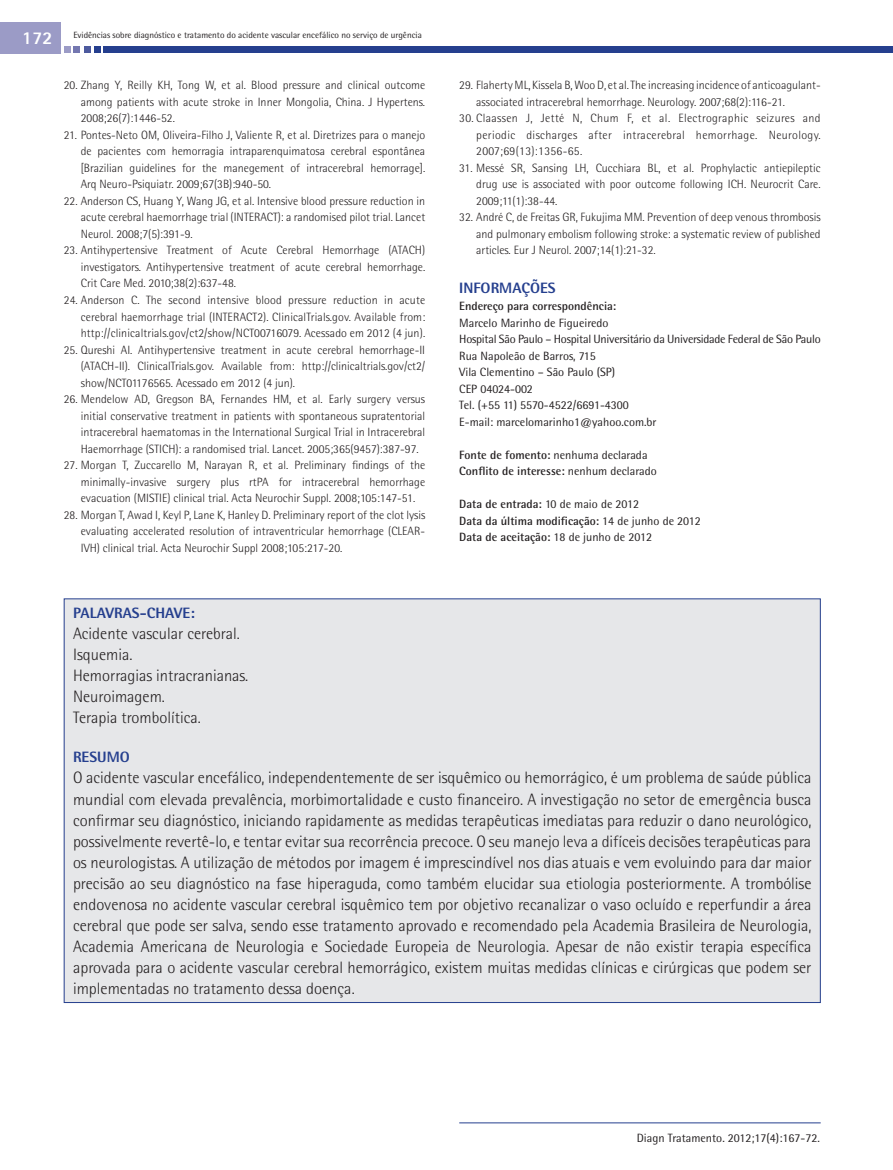
<style>
.page{position:relative;width:893px;height:1170px;background:#fff}
.page>*{position:absolute;margin:0;border:0;box-sizing:border-box;transform-origin:0 0}
.t1{font:800 18px "Rotis Sans Serif Std";color:#fff}
.z06_3_resumo_didatic{font:300 16.5px/21px "Rotis Semi Sans Std";color:#231f20;text-align:justify}
.z04_0_sub1{font:800 15px "Rotis Semi Sans Std";color:#253f8e}
.z06_0_referencias{font:300 12px/16.5px "Rotis Semi Sans Std";color:#231f20;text-align:justify}
.z06_1_informacoes{font:12px "Rotis Semi Sans Std";color:#231f20}
.z06_1_informacoes-2{font:700 12px "Rotis Semi Sans Std";color:#231f20}
.z06_1_informacoes-3{font:12px "Rotis Semi Sans Std";letter-spacing:-.02em;color:#231f20}
.t2{font:9px "Rotis Semi Sans Std";color:#231f20}
.s1{font-weight:700}
.s2{font-weight:400}
</style>
<div class="page">
<hr style="left:459px;top:1122px;width:362px;height:1px;background:#253f8e">
<div style="left:104px;top:46px;width:789px;height:7px;background:#253f8e"></div>
<div style="left:94px;top:46px;width:7px;height:7px;background:#253f8e"></div>
<div style="left:84px;top:46px;width:7px;height:7px;background:#4d5a9e"></div>
<div style="left:73px;top:46px;width:7px;height:7px;background:#7477b0"></div>
<div style="left:64px;top:46px;width:7px;height:7px;background:#9b9bc6"></div>
<div style="left:0;top:23px;width:60px;height:31px;background:#9b9bc6"></div>
<div style="left:64px;top:598px;width:756px;height:404px;background:#e6e7e9"></div>
<h1 class="t1" style="left:22px;top:27px;width:32px">172</h1>
<p class="t2" style="left:73px;top:29px;width:350px">Evidências sobre diagnóstico e tratamento do acidente vascular encefálico no serviço de urgência</p>
<p class="z06_0_referencias" style="left:81px;top:77px;width:346px;text-indent:-17px">20. Zhang Y, Reilly KH, Tong W, et al. Blood pressure and clinical outcome among patients with acute stroke in Inner Mongolia, China. J Hypertens.<br>2008;26(7):1446-52.</p>
<p class="z06_0_referencias" style="left:81px;top:127px;width:346px;text-indent:-17px">21. Pontes-Neto OM, Oliveira-Filho J, Valiente R, et al. Diretrizes para o manejo de pacientes com hemorragia intraparenquimatosa cerebral espontânea [Brazilian guidelines for the manegement of intracerebral hemorrage].<br>Arq Neuro-Psiquiatr. 2009;67(3B):940-50.</p>
<p class="z06_0_referencias" style="left:81px;top:193px;width:346px;text-indent:-17px">22. Anderson CS, Huang Y, Wang JG, et al. Intensive blood pressure reduction in acute cerebral haemorrhage trial (INTERACT): a randomised pilot trial. Lancet Neurol. 2008;7(5):391-9.</p>
<p class="z06_0_referencias" style="left:81px;top:242px;width:346px;text-indent:-17px">23. Antihypertensive Treatment of Acute Cerebral Hemorrhage (ATACH) investigators. Antihypertensive treatment of acute cerebral hemorrhage.<br>Crit Care Med. 2010;38(2):637-48.</p>
<p class="z06_0_referencias" style="left:81px;top:292px;width:346px;text-indent:-17px">24. Anderson C. The second intensive blood pressure reduction in acute cerebral haemorrhage trial (INTERACT2). ClinicalTrials.gov. Available from: http://clinicaltrials.gov/ct2/show/NCT00716079. Acessado em 2012 (4 jun).</p>
<p class="z06_0_referencias" style="left:81px;top:341px;width:346px;text-indent:-17px">25. Qureshi AI. Antihypertensive treatment in acute cerebral hemorrhage-II (ATACH-II). ClinicalTrials.gov. Available from: http://clinicaltrials.gov/ct2/ show/NCT01176565. Acessado em 2012 (4 jun).</p>
<p class="z06_0_referencias" style="left:81px;top:391px;width:346px;text-indent:-17px">26. Mendelow AD, Gregson BA, Fernandes HM, et al. Early surgery versus initial conservative treatment in patients with spontaneous supratentorial intracerebral haematomas in the International Surgical Trial in Intracerebral Haemorrhage (STICH): a randomised trial. Lancet. 2005;365(9457):387-97.</p>
<p class="z06_0_referencias" style="left:81px;top:457px;width:346px;text-indent:-17px">27. Morgan T, Zuccarello M, Narayan R, et al. Preliminary findings of the minimally-invasive surgery plus rtPA for intracerebral hemorrhage evacuation (MISTIE) clinical trial. Acta Neurochir Suppl. 2008;105:147-51.</p>
<p class="z06_0_referencias" style="left:81px;top:506px;width:346px;text-indent:-17px">28. Morgan T, Awad I, Keyl P, Lane K, Hanley D. Preliminary report of the clot lysis evaluating accelerated resolution of intraventricular hemorrhage (CLEAR-IVH) clinical trial. Acta Neurochir Suppl 2008;105:217-20.</p>
<p class="z06_0_referencias" style="left:476px;top:77px;width:346px;text-indent:-17px">29. Flaherty ML, Kissela B, Woo D, et al. The increasing incidence of anticoagulant&shy;associated intracerebral hemorrhage. Neurology. 2007;68(2):116-21.</p>
<p class="z06_0_referencias" style="left:476px;top:110px;width:346px;text-indent:-17px">30. Claassen J, Jetté N, Chum F, et al. Electrographic seizures and periodic discharges after intracerebral hemorrhage. Neurology.<br>2007;69(13):1356-65.</p>
<p class="z06_0_referencias" style="left:476px;top:160px;width:346px;text-indent:-17px">31. Messé SR, Sansing LH, Cucchiara BL, et al. Prophylactic antiepileptic drug use is associated with poor outcome following ICH. Neurocrit Care.<br>2009;11(1):38-44.</p>
<p class="z06_0_referencias" style="left:476px;top:209px;width:346px;text-indent:-17px">32. André C, de Freitas GR, Fukujima MM. Prevention of deep venous thrombosis and pulmonary embolism following stroke: a systematic review of published articles. Eur J Neurol. 2007;14(1):21-32.</p>
<p class="z04_0_sub1" style="left:459px;top:279px;width:98px">INFORMAÇÕES</p>
<p class="z06_1_informacoes-2" style="left:459px;top:298px;width:158px">Endereço para correspondência:</p>
<p class="z06_1_informacoes" style="left:459px;top:315px;width:151px">Marcelo Marinho de Figueiredo</p>
<p class="z06_1_informacoes-3" style="left:459px;top:332px;width:363px">Hospital São Paulo – Hospital Universitário da Universidade Federal de São Paulo</p>
<p class="z06_1_informacoes" style="left:459px;top:348px;width:138px">Rua Napoleão de Barros, 715</p>
<p class="z06_1_informacoes" style="left:459px;top:365px;width:157px">Vila Clementino – São Paulo (SP)</p>
<p class="z06_1_informacoes" style="left:459px;top:381px;width:75px">CEP 04024-002</p>
<p class="z06_1_informacoes" style="left:459px;top:398px;width:171px">Tel. (+55 11) 5570-4522/6691-4300</p>
<p class="z06_1_informacoes" style="left:459px;top:414px;width:199px">E-mail: marcelomarinho1@yahoo.com.br</p>
<p class="z06_1_informacoes" style="left:459px;top:447px;width:190px"><span class="s1">Fonte de fomento:</span> nenhuma declarada</p>
<p class="z06_1_informacoes-2" style="left:459px;top:463px;width:199px">Conflito de interesse: <span class="s2">nenhum declarado</span></p>
<p class="z06_1_informacoes-2" style="left:459px;top:496px;width:181px">Data de entrada: <span class="s2">10 de maio de 2012</span></p>
<p class="z06_1_informacoes-2" style="left:459px;top:513px;width:243px">Data da última modificação: <span class="s2">14 de junho de 2012</span></p>
<p class="z06_1_informacoes-2" style="left:459px;top:529px;width:194px">Data de aceitação: <span class="s2">18 de junho de 2012</span></p>
<p class="z04_0_sub1" style="left:73px;top:603px;width:123px">PALAVRAS-CHAVE:</p>
<p class="z06_3_resumo_didatic" style="left:73px;top:623px;width:168px">Acidente vascular cerebral.</p>
<p class="z06_3_resumo_didatic" style="left:73px;top:644px;width:61px">Isquemia.</p>
<p class="z06_3_resumo_didatic" style="left:73px;top:665px;width:177px">Hemorragias intracranianas.</p>
<p class="z06_3_resumo_didatic" style="left:73px;top:686px;width:93px">Neuroimagem.</p>
<p class="z06_3_resumo_didatic" style="left:73px;top:707px;width:129px">Terapia trombolítica.</p>
<p class="z04_0_sub1" style="left:73px;top:747px;width:58px">RESUMO</p>
<p class="z06_3_resumo_didatic" style="left:73px;top:767px;width:740px">O acidente vascular encefálico, independentemente de ser isquêmico ou hemorrágico, é um problema de saúde pública mundial com elevada prevalência, morbimortalidade e custo financeiro. A investigação no setor de emergência busca confirmar seu diagnóstico, iniciando rapidamente as medidas terapêuticas imediatas para reduzir o dano neurológico, possivelmente revertê-lo, e tentar evitar sua recorrência precoce. O seu manejo leva a difíceis decisões terapêuticas para os neurologistas. A utilização de métodos por imagem é imprescindível nos dias atuais e vem evoluindo para dar maior precisão ao seu diagnóstico na fase hiperaguda, como também elucidar sua etiologia posteriormente. A trombólise endovenosa no acidente vascular cerebral isquêmico tem por objetivo recanalizar o vaso ocluído e reperfundir a área cerebral que pode ser salva, sendo esse tratamento aprovado e recomendado pela Academia Brasileira de Neurologia, Academia Americana de Neurologia e Sociedade Europeia de Neurologia. Apesar de não existir terapia específica aprovada para o acidente vascular cerebral hemorrágico, existem muitas medidas clínicas e cirúrgicas que podem ser implementadas no tratamento dessa doença.</p>
<p class="z06_1_informacoes" style="left:637px;top:1131px;width:184px">Diagn Tratamento. 2012;17(4):167-72.</p>
</div>
